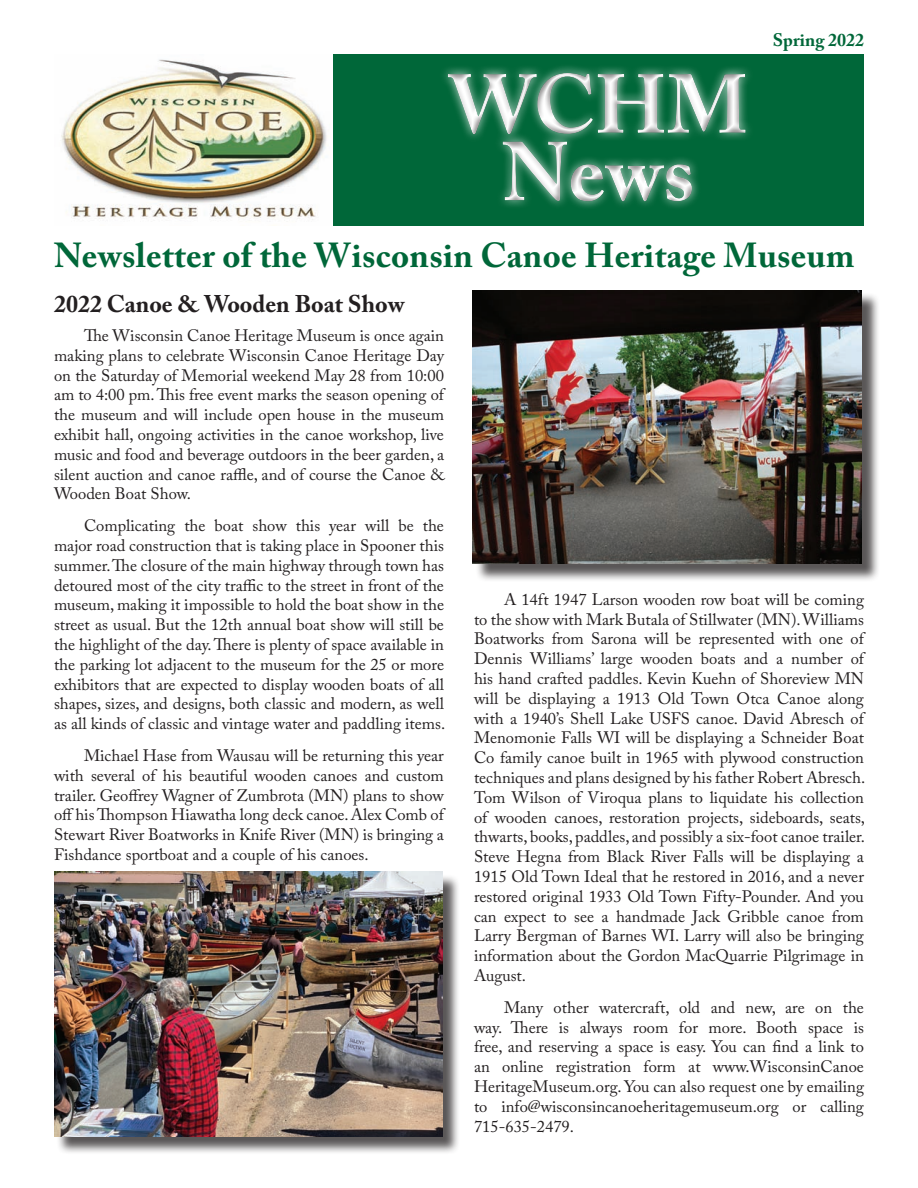
<style>
.page{position:relative;width:918px;height:1188px;background:#fff}
.page>*{position:absolute;margin:0;border:0;box-sizing:border-box;transform-origin:0 0}
.t1{font:700 82.5px/67.5px "Adobe Caslon Pro";color:#fff;text-align:center}
.t2{font:700 34.5px "Adobe Caslon Pro";letter-spacing:.01em;color:#006739}
.t3{font:700 24px "Adobe Caslon Pro";color:#231f20}
.t4{font:700 18px "Adobe Caslon Pro";color:#006739}
.t5{font:16.5px/19.8px "Adobe Caslon Pro";color:#231f20;text-align:justify}
</style>
<div class="page">
<div style="left:475px;top:292px;width:405px;height:290px;background:#231f20;opacity:.75"></div>
<img style="left:472px;top:290px;width:390px;height:274px">
<div style="left:54px;top:54px;width:809px;height:171px;background:#006739"></div>
<img style="left:54px;top:54px;width:279px;height:171px">
<div style="left:56px;top:874px;width:405px;height:281px;background:#231f20;opacity:.75"></div>
<img style="left:54px;top:872px;width:388px;height:264px">
<div style="left:441px;top:65px;width:312px;height:145px;background:#231f20;opacity:.5"></div>
<h1 class="t1" style="left:449px;top:70px;width:301px">WCHM<br>News</h1>
<p class="t4" style="left:773px;top:29px;width:93px">Spring 2022</p>
<h2 class="t2" style="left:54px;top:235px;width:802px">Newsletter of the Wisconsin Canoe Heritage Museum</h2>
<h3 class="t3" style="left:54px;top:290px;width:352px">2022 Canoe &amp; Wooden Boat Show</h3>
<p class="t5" style="left:54px;top:326px;width:392px;text-indent:30px">The Wisconsin Canoe Heritage Museum is once again making plans to celebrate Wisconsin Canoe Heritage Day on the Saturday of Memorial weekend May 28 from 10:00 am to 4:00 pm. This free event marks the season opening of the museum and will include open house in the museum exhibit hall, ongoing activities in the canoe workshop, live music and food and beverage outdoors in the beer garden, a silent auction and canoe raffle, and of course the Canoe &amp; Wooden Boat Show.</p>
<p class="t5" style="left:54px;top:516px;width:393px;text-indent:30px">Complicating the boat show this year will be the major road construction that is taking place in Spooner this summer. The closure of the main highway through town has detoured most of the city traffic to the street in front of the museum, making it impossible to hold the boat show in the street as usual. But the 12th annual boat show will still be the highlight of the day. There is plenty of space available in the parking lot adjacent to the museum for the 25 or more exhibitors that are expected to display wooden boats of all shapes, sizes, and designs, both classic and modern, as well as all kinds of classic and vintage water and paddling items.</p>
<p class="t5" style="left:54px;top:745px;width:391px;text-indent:30px">Michael Hase from Wausau will be returning this year with several of his beautiful wooden canoes and custom trailer. Geoffrey Wagner of Zumbrota (MN) plans to show off his Thompson Hiawatha long deck canoe. Alex Comb of Stewart River Boatworks in Knife River (MN) is bringing a Fishdance sportboat and a couple of his canoes.</p>
<p class="t5" style="left:474px;top:589px;width:393px;text-indent:30px">A 14ft 1947 Larson wooden row boat will be coming to the show with Mark Butala of Stillwater (MN). Williams Boatworks from Sarona will be represented with one of Dennis Williams’ large wooden boats and a number of his hand crafted paddles. Kevin Kuehn of Shoreview MN will be displaying a 1913 Old Town Otca Canoe along with a 1940’s Shell Lake USFS canoe. David Abresch of Menomonie Falls WI will be displaying a Schneider Boat Co family canoe built in 1965 with plywood construction techniques and plans designed by his father Robert Abresch.<br>Tom Wilson of Viroqua plans to liquidate his collection of wooden canoes, restoration projects, sideboards, seats, thwarts, books, paddles, and possibly a six-foot canoe trailer.<br>Steve Hegna from Black River Falls will be displaying a 1915 Old Town Ideal that he restored in 2016, and a never restored original 1933 Old Town Fifty-Pounder. And you can expect to see a handmade Jack Gribble canoe from Larry Bergman of Barnes WI. Larry will also be bringing information about the Gordon MacQuarrie Pilgrimage in August.</p>
<p class="t5" style="left:474px;top:997px;width:392px;text-indent:30px">Many other watercraft, old and new, are on the way. There is always room for more. Booth space is free, and reserving a space is easy. You can find a link to an online registration form at www.WisconsinCanoe HeritageMuseum.org. You can also request one by emailing to info@wisconsincanoeheritagemuseum.org or calling 715-635-2479.</p>
</div>
